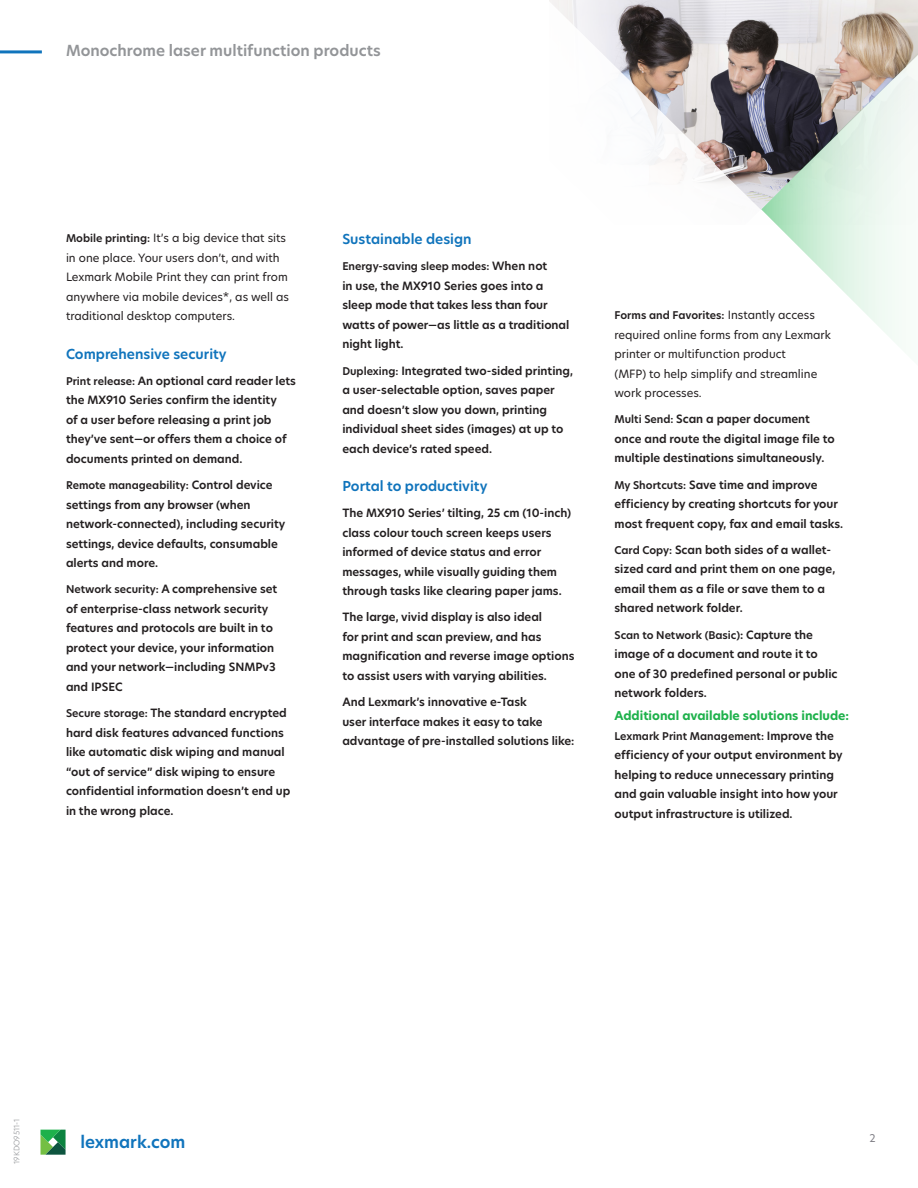
<style>
.page{position:relative;width:918px;height:1188px;background:#fff}
.page>*{position:absolute;margin:0;border:0;box-sizing:border-box;transform-origin:0 0}
.URL_Style{font:600 16.5px "TP Hero";color:#1074bc}
.Document_Label_Style{font:600 15px "TP Hero";color:#939598}
.Header_Style_-_Level{font:600 13.5px "TP Hero";color:#1074bc}
.Header_Style_-_Level-2{font:700 12px "TP Hero";color:#1eb14b}
.Body_Copy{font:600 11.25px/19.5px "TP Hero";color:#231f20}
.Body_Copy_KpOp{font:11.25px/19.5px "TP Hero";color:#231f20}
.Body_Copy-2{font:600 10.5px "TP Hero";color:#231f20}
.Body_Copy_KpOp-2{font:600 10.5px "TP Hero";color:#231f20}
.t1{font:10.5px "TP Hero";color:#7f7e85}
.Filetag{font:300 7.5px "TP Hero";color:#939598}
.s1{font-weight:600;font-size:10.5px}
.s2{font-size:10.5px}
.s3{font-size:11.25px}
.s4{font-weight:400;font-size:11.25px}
</style>
<div class="page">
<svg style="left:549px;top:0;width:369px;height:209px"></svg>
<svg style="left:761px;top:39px;width:157px;height:307px"></svg>
<hr style="left:0;top:50px;width:42px;height:3px;background:#1074bc">
<svg style="left:40px;top:1130px;width:26px;height:25px"></svg>
<p class="Document_Label_Style" style="left:66px;top:41px;width:316px">Monochrome laser multifunction products</p>
<p class="Body_Copy_KpOp" style="left:66px;top:228px;width:225px"><span class="s1">Mobile printing:</span> It’s a big device that sits in one place. Your users don’t, and with Lexmark Mobile Print they can print from anywhere via mobile devices*, as well as traditional desktop computers.</p>
<p class="Header_Style_-_Level" style="left:66px;top:344px;width:162px">Comprehensive security</p>
<p class="Body_Copy" style="left:66px;top:371px;width:231px"><span class="s2">Print release:</span> An optional card reader lets the MX910 Series confirm the identity<br>of a user before releasing a print job they’ve sent—or offers them a choice of documents printed on demand.</p>
<p class="Body_Copy-2" style="left:66px;top:478px;width:208px">Remote manageability: <span class="s3">Control device</span></p>
<p class="Body_Copy" style="left:66px;top:495px;width:221px">settings from any browser (when network-connected), including security settings, device defaults, consumable alerts and more.</p>
<p class="Body_Copy" style="left:66px;top:579px;width:213px"><span class="s2">Network security:</span> A comprehensive set of enterprise-class network security features and protocols are built in to protect your device, your information and your network—including SNMPv3 and IPSEC</p>
<p class="Body_Copy" style="left:66px;top:703px;width:226px"><span class="s2">Secure storage:</span> The standard encrypted hard disk features advanced functions like automatic disk wiping and manual “out of service” disk wiping to ensure confidential information doesn’t end up in the wrong place.</p>
<p class="Header_Style_-_Level" style="left:342px;top:230px;width:131px">Sustainable design</p>
<p class="Body_Copy-2" style="left:342px;top:259px;width:206px">Energy-saving sleep modes: <span class="s3">When not</span></p>
<p class="Body_Copy" style="left:342px;top:276px;width:229px">in use, the MX910 Series goes into a sleep mode that takes less than four watts of power—as little as a traditional night light.</p>
<p class="Body_Copy" style="left:342px;top:361px;width:232px"><span class="s2">Duplexing:</span> Integrated two-sided printing, a user-selectable option, saves paper and doesn’t slow you down, printing individual sheet sides (images) at up to each device’s rated speed.</p>
<p class="Header_Style_-_Level" style="left:342px;top:477px;width:147px">Portal to productivity</p>
<p class="Body_Copy" style="left:342px;top:503px;width:230px">The MX910 Series’ tilting, 25 cm (10-inch) class colour touch screen keeps users informed of device status and error messages, while visually guiding them through tasks like clearing paper jams.</p>
<p class="Body_Copy" style="left:342px;top:607px;width:234px">The large, vivid display is also ideal<br>for print and scan preview, and has magnification and reverse image options to assist users with varying abilities.</p>
<p class="Body_Copy" style="left:342px;top:692px;width:234px">And Lexmark’s innovative e-Task<br>user interface makes it easy to take advantage of pre-installed solutions like:</p>
<p class="Body_Copy_KpOp-2" style="left:615px;top:308px;width:202px">Forms and Favorites: <span class="s4">Instantly access</span></p>
<p class="Body_Copy_KpOp" style="left:615px;top:324px;width:218px">required online forms from any Lexmark printer or multifunction product<br>(MFP) to help simplify and streamline work processes.</p>
<p class="Body_Copy" style="left:615px;top:409px;width:222px"><span class="s2">Multi Send:</span> Scan a paper document once and route the digital image file to multiple destinations simultaneously.</p>
<p class="Body_Copy" style="left:615px;top:475px;width:230px"><span class="s2">My Shortcuts:</span> Save time and improve efficiency by creating shortcuts for your most frequent copy, fax and email tasks.</p>
<p class="Body_Copy" style="left:615px;top:540px;width:222px"><span class="s2">Card Copy:</span> Scan both sides of a wallet&shy;sized card and print them on one page, email them as a file or save them to a shared network folder.</p>
<p class="Body_Copy-2" style="left:615px;top:628px;width:200px">Scan to Network (Basic)<span class="s3">: Capture the</span></p>
<p class="Body_Copy" style="left:615px;top:644px;width:225px">image of a document and route it to one of 30 predefined personal or public network folders.</p>
<p class="Header_Style_-_Level-2" style="left:615px;top:708px;width:236px">Additional available solutions include:</p>
<p class="Body_Copy-2" style="left:615px;top:729px;width:221px">Lexmark Print Management: <span class="s3">Improve the</span></p>
<p class="Body_Copy" style="left:615px;top:745px;width:230px">efficiency of your output environment by helping to reduce unnecessary printing and gain valuable insight into how your output infrastructure is utilized.</p>
<p class="Filetag" style="left:12px;top:1164px;width:47px;rotate:-90deg">19KDO9511-1</p>
<p class="URL_Style" style="left:80px;top:1131px;width:106px">lexmark.com</p>
<p class="t1" style="left:869px;top:1131px;width:8px">2</p>
</div>
